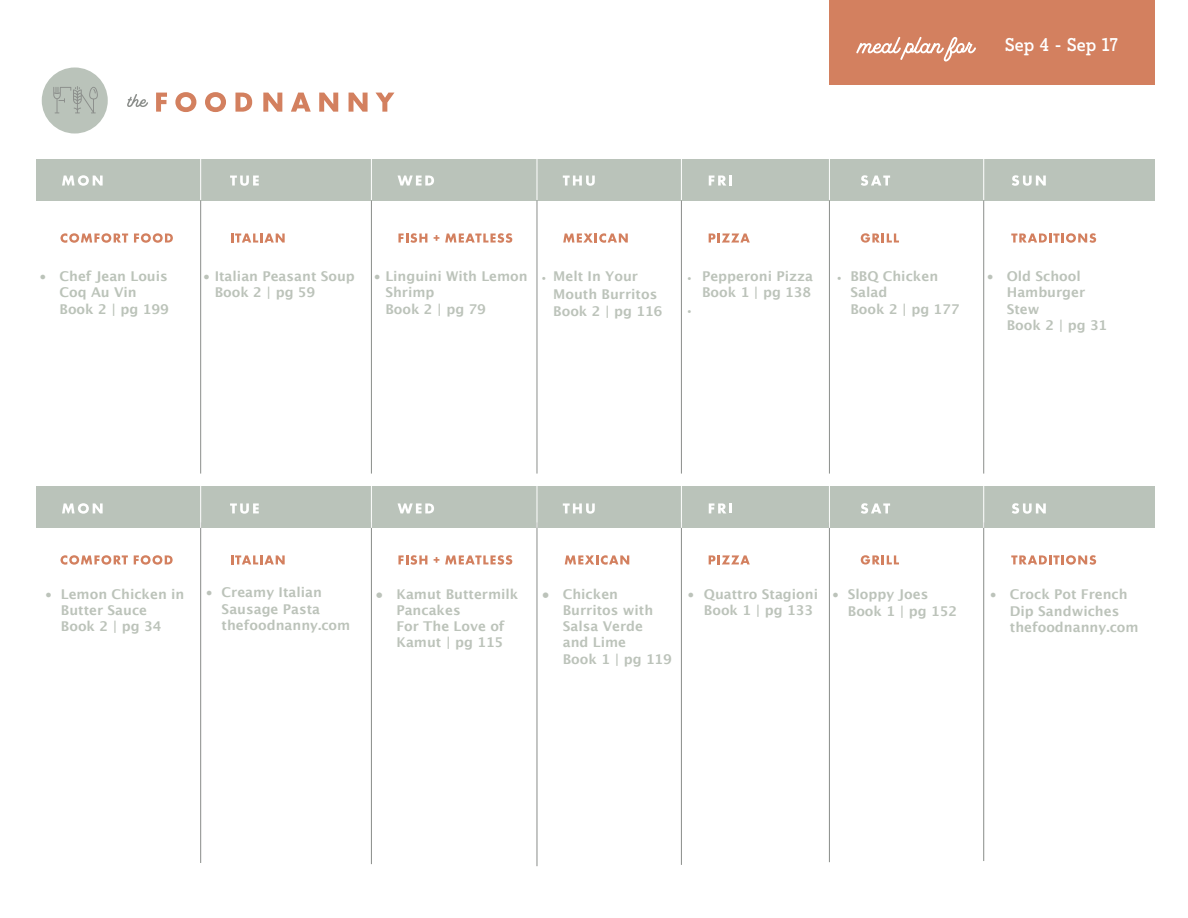
<style>
.page{position:relative;width:1188px;height:918px;background:#fff}
.page>*{position:absolute;margin:0;border:0;box-sizing:border-box;transform-origin:0 0}
.t1{font:700 18px "Rogliano";color:#fff}
.t2{font:700 13.5px/16.2px "Lucida Grande";color:#bcc3ba}
.t3{font:700 13.5px/16.2px "Lucida Grande";color:#bbc3b9}
.t4{font:8.25px "Lucida Grande";color:#bcc3ba}
.s1{font-weight:400}
.s2{font-weight:400;font-size:8.7px}
.s3{font-weight:400;font-size:8.25px}
.s4{font-weight:400;font-size:9px}
</style>
<div class="page">
<div style="left:36px;top:486px;width:1119px;height:42px;background:#bac3ba"></div>
<div style="left:829px;top:0;width:326px;height:84px;background:#d3805f"></div>
<div style="left:42px;top:67px;width:66px;height:67px;background:#bac3ba;border-radius:50%"></div>
<svg style="left:53px;top:86px;width:45px;height:27px"></svg>
<svg style="left:127px;top:94px;width:21px;height:13px"></svg>
<svg style="left:156px;top:93px;width:11px;height:19px"></svg>
<svg style="left:175px;top:92px;width:21px;height:20px"></svg>
<svg style="left:205px;top:92px;width:21px;height:20px"></svg>
<svg style="left:235px;top:93px;width:17px;height:19px"></svg>
<svg style="left:263px;top:93px;width:19px;height:19px"></svg>
<svg style="left:291px;top:93px;width:20px;height:19px"></svg>
<svg style="left:319px;top:93px;width:19px;height:19px"></svg>
<svg style="left:349px;top:93px;width:19px;height:19px"></svg>
<svg style="left:376px;top:93px;width:18px;height:19px"></svg>
<div style="left:36px;top:159px;width:1119px;height:42px;background:#bac3ba"></div>
<svg style="left:62px;top:175px;width:41px;height:11px"></svg>
<svg style="left:230px;top:176px;width:29px;height:10px"></svg>
<svg style="left:230px;top:503px;width:29px;height:11px"></svg>
<svg style="left:398px;top:176px;width:36px;height:10px"></svg>
<svg style="left:563px;top:176px;width:32px;height:10px"></svg>
<svg style="left:709px;top:176px;width:23px;height:10px"></svg>
<svg style="left:861px;top:175px;width:29px;height:11px"></svg>
<svg style="left:1012px;top:175px;width:34px;height:11px"></svg>
<svg style="left:60px;top:233px;width:68px;height:10px"></svg>
<svg style="left:134px;top:233px;width:39px;height:10px"></svg>
<svg style="left:231px;top:234px;width:54px;height:9px"></svg>
<svg style="left:398px;top:233px;width:29px;height:10px"></svg>
<svg style="left:434px;top:235px;width:5px;height:6px"></svg>
<svg style="left:445px;top:233px;width:67px;height:10px"></svg>
<svg style="left:563px;top:233px;width:65px;height:10px"></svg>
<svg style="left:709px;top:234px;width:41px;height:9px"></svg>
<svg style="left:861px;top:233px;width:38px;height:10px"></svg>
<svg style="left:1011px;top:233px;width:85px;height:10px"></svg>
<svg style="left:856px;top:36px;width:120px;height:26px"></svg>
<hr style="left:200px;top:201px;width:1px;height:273px;background:#8b8e8b">
<hr style="left:371px;top:201px;width:1px;height:273px;background:#8b8e8b">
<hr style="left:537px;top:201px;width:1px;height:273px;background:#8b8e8b">
<hr style="left:681px;top:201px;width:1px;height:273px;background:#8b8e8b">
<hr style="left:829px;top:201px;width:1px;height:273px;background:#8b8e8b">
<hr style="left:983px;top:201px;width:1px;height:273px;background:#8b8e8b">
<hr style="left:200px;top:156px;width:1px;height:44px;background:#fff">
<hr style="left:371px;top:156px;width:1px;height:44px;background:#fff">
<hr style="left:537px;top:156px;width:1px;height:44px;background:#fff">
<hr style="left:681px;top:156px;width:1px;height:44px;background:#fff">
<hr style="left:829px;top:156px;width:1px;height:44px;background:#fff">
<hr style="left:983px;top:156px;width:1px;height:44px;background:#fff">
<svg style="left:62px;top:503px;width:41px;height:11px"></svg>
<svg style="left:398px;top:503px;width:36px;height:10px"></svg>
<svg style="left:563px;top:503px;width:32px;height:11px"></svg>
<svg style="left:709px;top:503px;width:23px;height:10px"></svg>
<svg style="left:861px;top:503px;width:29px;height:11px"></svg>
<svg style="left:1012px;top:503px;width:34px;height:11px"></svg>
<svg style="left:60px;top:555px;width:68px;height:10px"></svg>
<svg style="left:134px;top:555px;width:39px;height:10px"></svg>
<svg style="left:231px;top:555px;width:54px;height:9px"></svg>
<svg style="left:398px;top:555px;width:29px;height:10px"></svg>
<svg style="left:434px;top:557px;width:5px;height:6px"></svg>
<svg style="left:445px;top:555px;width:67px;height:10px"></svg>
<svg style="left:565px;top:555px;width:64px;height:10px"></svg>
<svg style="left:709px;top:555px;width:41px;height:9px"></svg>
<svg style="left:861px;top:555px;width:38px;height:10px"></svg>
<svg style="left:1011px;top:555px;width:85px;height:10px"></svg>
<hr style="left:200px;top:522px;width:1px;height:341px;background:#8b8e8b">
<hr style="left:371px;top:522px;width:1px;height:342px;background:#8b8e8b">
<hr style="left:537px;top:522px;width:1px;height:344px;background:#8b8e8b">
<hr style="left:681px;top:522px;width:1px;height:343px;background:#8b8e8b">
<hr style="left:829px;top:522px;width:1px;height:340px;background:#8b8e8b">
<hr style="left:983px;top:522px;width:1px;height:339px;background:#8b8e8b">
<hr style="left:200px;top:484px;width:1px;height:44px;background:#fff">
<hr style="left:371px;top:484px;width:1px;height:44px;background:#fff">
<hr style="left:537px;top:484px;width:1px;height:44px;background:#fff">
<hr style="left:681px;top:484px;width:1px;height:44px;background:#fff">
<hr style="left:829px;top:484px;width:1px;height:44px;background:#fff">
<hr style="left:983px;top:484px;width:1px;height:44px;background:#fff">
<h1 class="t1" style="left:1005px;top:34px;width:115px">Sep 4 - Sep 17</h1>
<p class="t3" style="left:60px;top:269px;width:111px;text-indent:-20px"><span class="s1">•</span> Chef Jean Louis<br>Coq Au Vin<br>Book 2 | pg 199</p>
<p class="t2" style="left:215px;top:269px;width:142px;text-indent:-12px"><span class="s1">•</span> Italian Peasant Soup<br>Book 2 | pg 59</p>
<p class="t2" style="left:385px;top:269px;width:144px;text-indent:-12px"><span class="s1">•</span> Linguini With Lemon<br>Shrimp<br>Book 2 | pg 79</p>
<p class="t2" style="left:553px;top:268px;width:111px;line-height:17.5px;text-indent:-12px"><span class="s2">•</span> Melt In Your<br>Mouth Burritos<br>Book 2 | pg 116</p>
<p class="t2" style="left:687px;top:269px;width:127px;text-align:right"><span class="s3">•</span> Pepperoni Pizza<br>Book 1 | pg 138</p>
<p class="t4" style="left:687px;top:306px;width:6px">•</p>
<p class="t2" style="left:850px;top:269px;width:111px;text-indent:-14px"><span class="s4">•</span> BBQ Chicken<br>Salad<br>Book 2 | pg 177</p>
<p class="t2" style="left:1007px;top:269px;width:102px;text-indent:-20px"><span class="s1">•</span> Old School<br>Hamburger<br>Stew<br>Book 2 | pg 31</p>
<p class="t2" style="left:222px;top:585px;width:130px;text-indent:-16px"><span class="s1">•</span> Creamy Italian<br>Sausage Pasta thefoodnanny.com</p>
<p class="t2" style="left:704px;top:587px;width:116px;text-indent:-17px"><span class="s1">•</span> Quattro Stagioni<br>Book 1 | pg 133</p>
<p class="t2" style="left:1010px;top:587px;width:130px;text-indent:-20px"><span class="s1">•</span> Crock Pot French<br>Dip Sandwiches thefoodnanny.com</p>
<p class="t2" style="left:563px;top:587px;width:111px;text-indent:-21px">• Chicken<br>Burritos with<br>Salsa Verde and Lime<br>Book 1 | pg 119</p>
<p class="t2" style="left:61px;top:587px;width:125px;text-indent:-16px"><span class="s1">•</span> Lemon Chicken in<br>Butter Sauce<br>Book 2 | pg 34</p>
<p class="t2" style="left:396px;top:587px;width:124px;text-indent:-21px">• Kamut Buttermilk<br>Pancakes<br>For The Love of<br>Kamut | pg 115</p>
<p class="t2" style="left:848px;top:587px;width:111px;text-indent:-16px"><span class="s1">•</span> Sloppy Joes<br>Book 1 | pg 152</p>
</div>
